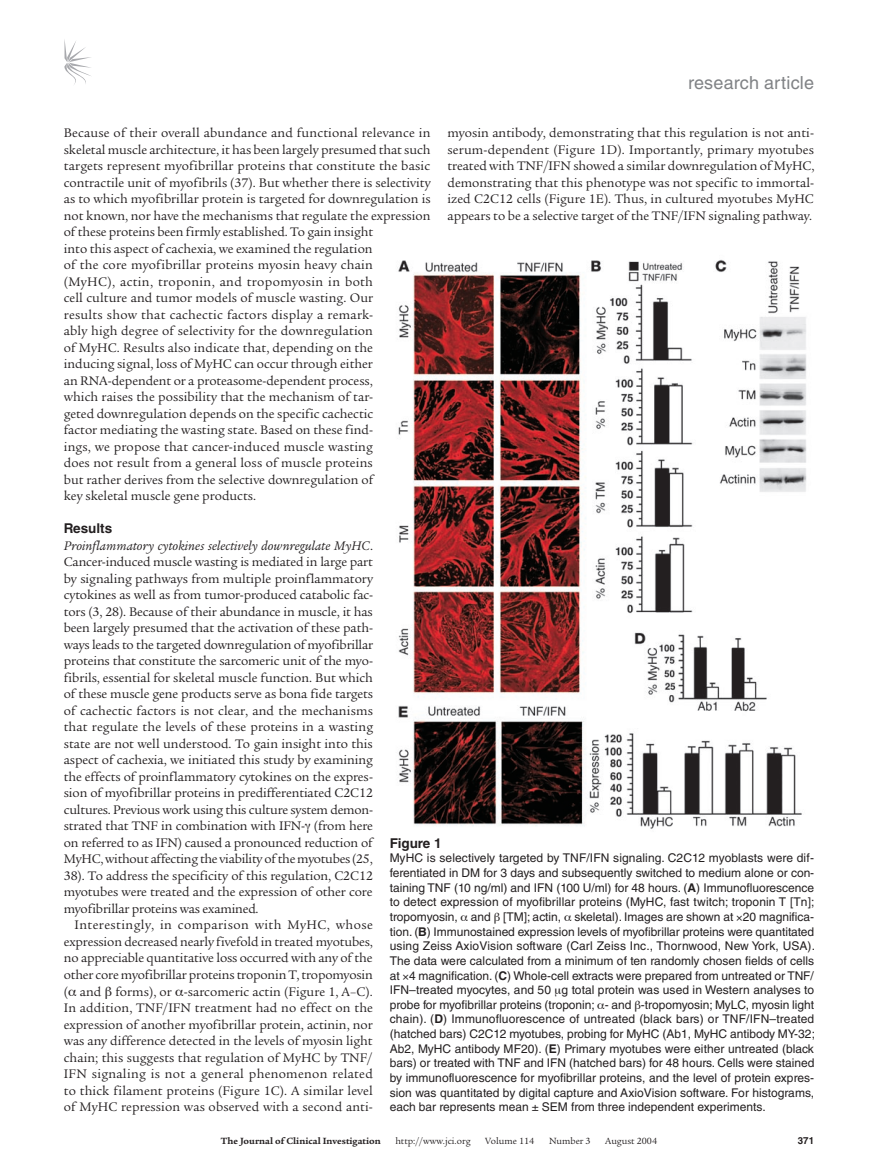
<style>
.page{position:relative;width:878px;height:1174px;background:#fff}
.page>*{position:absolute;margin:0;border:0;box-sizing:border-box;transform-origin:0 0}
.t1{font:18px "Helvetica LT Std";letter-spacing:.01em;color:#808285}
.t2{font:13.5px/16.5px "Legacy Serif Std";color:#231f20;text-align:justify}
.t3{font:700 13.5px "Helvetica LT Std";color:#231f20}
.t4{font:12px/14.7px "Helvetica LT Std";color:#231f20;text-align:justify}
.t5{font:9.75px "Legacy Serif Std";color:#231f20}
.t6{font:700 9.75px "Legacy Serif Std";color:#231f20}
.t7{font:700 9.75px "Helvetica LT Std";color:#231f20}
.s1{font-style:italic}
.s2{font-weight:700}
</style>
<div class="page">
<svg style="left:64px;top:39px;width:27px;height:46px"></svg>
<img style="left:398px;top:259px;width:409px;height:570px">
<h1 class="t1" style="left:688px;top:72px;width:127px">research article</h1>
<p class="t2" style="left:447px;top:125px;width:368px">myosin antibody, demonstrating that this regulation is not anti&shy;serum-dependent (Figure 1D). Importantly, primary myotubes treated with TNF/IFN showed a similar downregulation of MyHC, demonstrating that this phenotype was not specific to immortal&shy;ized C2C12 cells (Figure 1E). Thus, in cultured myotubes MyHC appears to be a selective target of the TNF/IFN signaling pathway.</p>
<p class="t2" style="left:64px;top:125px;width:368px;text-align:left">Because of their overall abundance and functional relevance in skeletal muscle architecture, it has been largely presumed that such targets represent myofibrillar proteins that constitute the basic contractile unit of myofibrils (37). But whether there is selectivity as to which myofibrillar protein is targeted for downregulation is not known, nor have the mechanisms that regulate the expression of these proteins been firmly established. To gain insight<br>into this aspect of cachexia, we examined the regulation<br>of the core myofibrillar proteins myosin heavy chain<br>(MyHC), actin, troponin, and tropomyosin in both<br>cell culture and tumor models of muscle wasting. Our<br>results show that cachectic factors display a remark-<br>ably high degree of selectivity for the downregulation<br>of MyHC. Results also indicate that, depending on the<br>inducing signal, loss of MyHC can occur through either<br>an RNA-dependent or a proteasome-dependent process,<br>which raises the possibility that the mechanism of tar-<br>geted downregulation depends on the specific cachectic<br>factor mediating the wasting state. Based on these find-<br>ings, we propose that cancer-induced muscle wasting<br>does not result from a general loss of muscle proteins<br>but rather derives from the selective downregulation of<br>key skeletal muscle gene products.</p>
<p class="t3" style="left:64px;top:520px;width:50px">Results</p>
<p class="t2" style="left:64px;top:537px;width:311px"><span class="s1">Proinflammatory cytokines selectively downregulate MyHC</span>.<br>Cancer-induced muscle wasting is mediated in large part by signaling pathways from multiple proinflammatory cytokines as well as from tumor-produced catabolic fac&shy;tors (3, 28). Because of their abundance in muscle, it has been largely presumed that the activation of these path&shy;ways leads to the targeted downregulation of myofibrillar proteins that constitute the sarcomeric unit of the myo&shy;fibrils, essential for skeletal muscle function. But which of these muscle gene products serve as bona fide targets of cachectic factors is not clear, and the mechanisms that regulate the levels of these proteins in a wasting state are not well understood. To gain insight into this aspect of cachexia, we initiated this study by examining the effects of proinflammatory cytokines on the expres&shy;sion of myofibrillar proteins in predifferentiated C2C12 cultures. Previous work using this culture system demon&shy;strated that TNF in combination with IFN- (from here on referred to as IFN) caused a pronounced reduction of MyHC, without affecting the viability of the myotubes (25, 38). To address the specificity of this regulation, C2C12 myotubes were treated and the expression of other core myofibrillar proteins was examined.</p>
<p class="t2" style="left:64px;top:917px;width:311px;text-indent:11px">Interestingly, in comparison with MyHC, whose expression decreased nearly fivefold in treated myotubes, no appreciable quantitative loss occurred with any of the other core myofibrillar proteins troponin T, tropomyosin ( and forms), or -sarcomeric actin (Figure 1, A–C).<br>In addition, TNF/IFN treatment had no effect on the expression of another myofibrillar protein, actinin, nor was any difference detected in the levels of myosin light chain; this suggests that regulation of MyHC by TNF/ IFN signaling is not a general phenomenon related to thick filament proteins (Figure 1C). A similar level of MyHC repression was observed with a second anti-</p>
<p class="t3" style="left:390px;top:835px;width:53px">Figure 1</p>
<p class="t4" style="left:390px;top:851px;width:427px">MyHC is selectively targeted by TNF/IFN signaling. C2C12 myoblasts were dif&shy;ferentiated in DM for 3 days and subsequently switched to medium alone or con&shy;taining TNF (10 ng/ml) and IFN (100 U/ml) for 48 hours. (<span class="s2">A</span>) Immunofluorescence to detect expression of myofibrillar proteins (MyHC, fast twitch; troponin T [Tn]; tropomyosin, and [TM]; actin, skeletal). Images are shown at 20 magnifica&shy;tion. (<span class="s2">B</span>) Immunostained expression levels of myofibrillar proteins were quantitated using Zeiss AxioVision software (Carl Zeiss Inc., Thornwood, New York, USA).<br>The data were calculated from a minimum of ten randomly chosen fields of cells at 4 magnification. (<span class="s2">C</span>) Whole-cell extracts were prepared from untreated or TNF/ IFN–treated myocytes, and 50 g total protein was used in Western analyses to probe for myofibrillar proteins (troponin; - and -tropomyosin; MyLC, myosin light chain). (<span class="s2">D</span>) Immunofluorescence of untreated (black bars) or TNF/IFN–treated (hatched bars) C2C12 myotubes, probing for MyHC (Ab1, MyHC antibody MY-32; Ab2, MyHC antibody MF20). (<span class="s2">E</span>) Primary myotubes were either untreated (black bars) or treated with TNF and IFN (hatched bars) for 48 hours. Cells were stained by immunofluorescence for myofibrillar proteins, and the level of protein expres&shy;sion was quantitated by digital capture and AxioVision software. For histograms, each bar represents mean ± SEM from three independent experiments.</p>
<p class="t6" style="left:221px;top:1135px;width:161px">The Journal of Clinical Investigation</p>
<p class="t5" style="left:395px;top:1135px;width:77px">http://www.jci.org</p>
<p class="t5" style="left:485px;top:1135px;width:50px">Volume 114</p>
<p class="t5" style="left:549px;top:1135px;width:43px">Number 3</p>
<p class="t5" style="left:605px;top:1135px;width:53px">August 2004</p>
<p class="t7" style="left:797px;top:1134px;width:18px">371</p>
</div>
